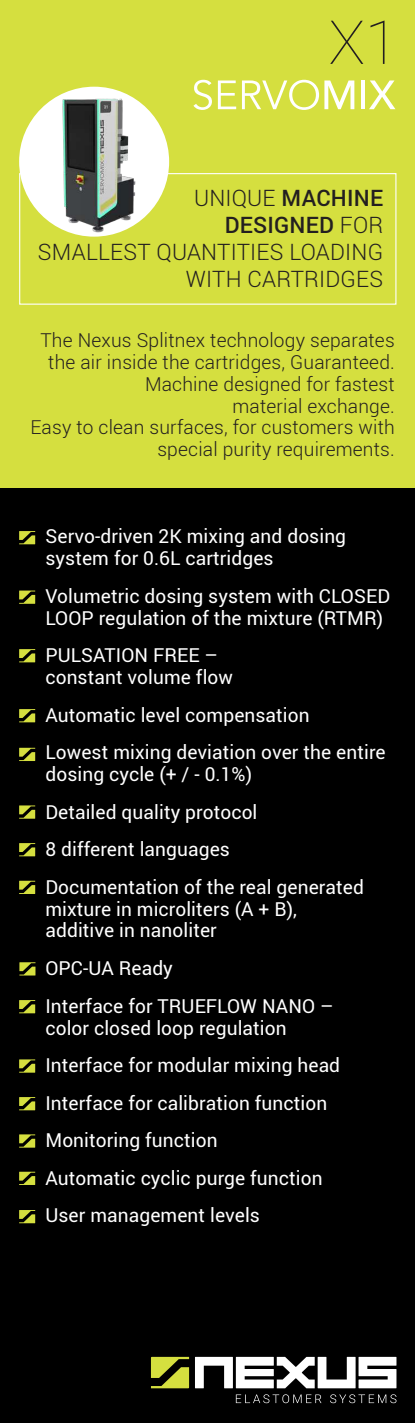
<style>
.page{position:relative;width:415px;height:1423px;background:#fff}
.page>*{position:absolute;margin:0;border:0;box-sizing:border-box;transform-origin:0 0}
.t1{font:100 60.75px "Roboto";color:#231f20}
.t2{font:300 22.5px/27px "Roboto";letter-spacing:.01em;color:#231f20;text-align:right}
.t3{font:19.12px/37.6px "Roboto";letter-spacing:.005em;color:#fff}
.t4{font:300 19.12px/21.8px "Roboto";letter-spacing:.01em;color:#231f20;text-align:right}
.s1{font-weight:500}
</style>
<div class="page">
<div style="left:0;top:0;width:415px;height:1422px;background:#d5df3f"></div>
<div style="left:0;top:488px;width:415px;height:934px;background:#000"></div>
<svg style="left:193px;top:80px;width:19px;height:30px"></svg>
<svg style="left:218px;top:80px;width:18px;height:29px"></svg>
<svg style="left:242px;top:80px;width:112px;height:30px"></svg>
<hr style="left:361px;top:80px;width:4px;height:29px;background:#fff">
<svg style="left:369px;top:80px;width:26px;height:29px"></svg>
<svg style="left:195px;top:1356px;width:201px;height:32px"></svg>
<svg style="left:151px;top:1356px;width:38px;height:32px"></svg>
<svg style="left:236px;top:1394px;width:85px;height:9px"></svg>
<svg style="left:330px;top:1394px;width:66px;height:9px"></svg>
<div style="left:19px;top:173px;width:377px;height:132px;border:1px solid #fff"></div>
<svg style="left:19px;top:531px;width:16px;height:13px"></svg>
<svg style="left:19px;top:590px;width:16px;height:14px"></svg>
<svg style="left:19px;top:649px;width:16px;height:13px"></svg>
<svg style="left:19px;top:709px;width:16px;height:13px"></svg>
<svg style="left:19px;top:747px;width:16px;height:14px"></svg>
<svg style="left:19px;top:805px;width:16px;height:13px"></svg>
<svg style="left:19px;top:843px;width:16px;height:13px"></svg>
<svg style="left:19px;top:880px;width:16px;height:14px"></svg>
<svg style="left:19px;top:962px;width:16px;height:13px"></svg>
<svg style="left:19px;top:1000px;width:16px;height:13px"></svg>
<svg style="left:19px;top:1059px;width:16px;height:13px"></svg>
<svg style="left:19px;top:1097px;width:16px;height:13px"></svg>
<svg style="left:19px;top:1134px;width:16px;height:13px"></svg>
<svg style="left:19px;top:1171px;width:16px;height:13px"></svg>
<svg style="left:19px;top:1210px;width:16px;height:13px"></svg>
<div style="left:21px;top:88px;width:147px;height:147px;background:#fff;border-radius:50%"></div>
<img style="left:27px;top:94px;width:123px;height:141px">
<div style="left:19px;top:87px;width:150px;height:150px;border:3px solid #fff;border-radius:50%"></div>
<h1 class="t1" style="left:328px;top:7px;width:71px">X1</h1>
<p class="t2" style="left:38px;top:186px;width:346px">UNIQUE <span class="s1">MACHINE<br>DESIGNED</span> FOR<br>SMALLEST QUANTITIES LOADING<br>WITH CARTRIDGES</p>
<p class="t4" style="left:30px;top:330px;width:366px">The Nexus Splitnex technology separates the air inside the cartridges, Guaranteed.<br>Machine designed for fastest<br>material exchange.<br>Easy to clean surfaces, for customers with special purity requirements.</p>
<p class="t3" style="left:45px;top:527px;width:302px;line-height:21.8px">Servo-driven 2K mixing and dosing system for 0.6L cartridges</p>
<p class="t3" style="left:45px;top:586px;width:346px;line-height:21.8px">Volumetric dosing system with CLOSED<br>LOOP regulation of the mixture (RTMR)</p>
<p class="t3" style="left:45px;top:645px;width:189px;line-height:21.8px">PULSATION FREE – constant volume flow</p>
<p class="t3" style="left:45px;top:697px;width:341px">Automatic level compensation<br>Lowest mixing deviation over the entire</p>
<p class="t3" style="left:45px;top:756px;width:320px">dosing cycle (+ / - 0.1%)<br>Detailed quality protocol<br>8 different languages<br>Documentation of the real generated</p>
<p class="t3" style="left:45px;top:899px;width:253px;line-height:21.8px">mixture in microliters (A + B), additive in nanoliter</p>
<p class="t3" style="left:45px;top:950px;width:289px">OPC-UA Ready<br>Interface for TRUEFLOW NANO –</p>
<p class="t3" style="left:45px;top:1010px;width:296px">color closed loop regulation<br>Interface for modular mixing head<br>Interface for calibration function<br>Monitoring function<br>Automatic cyclic purge function<br>User management levels</p>
</div>
